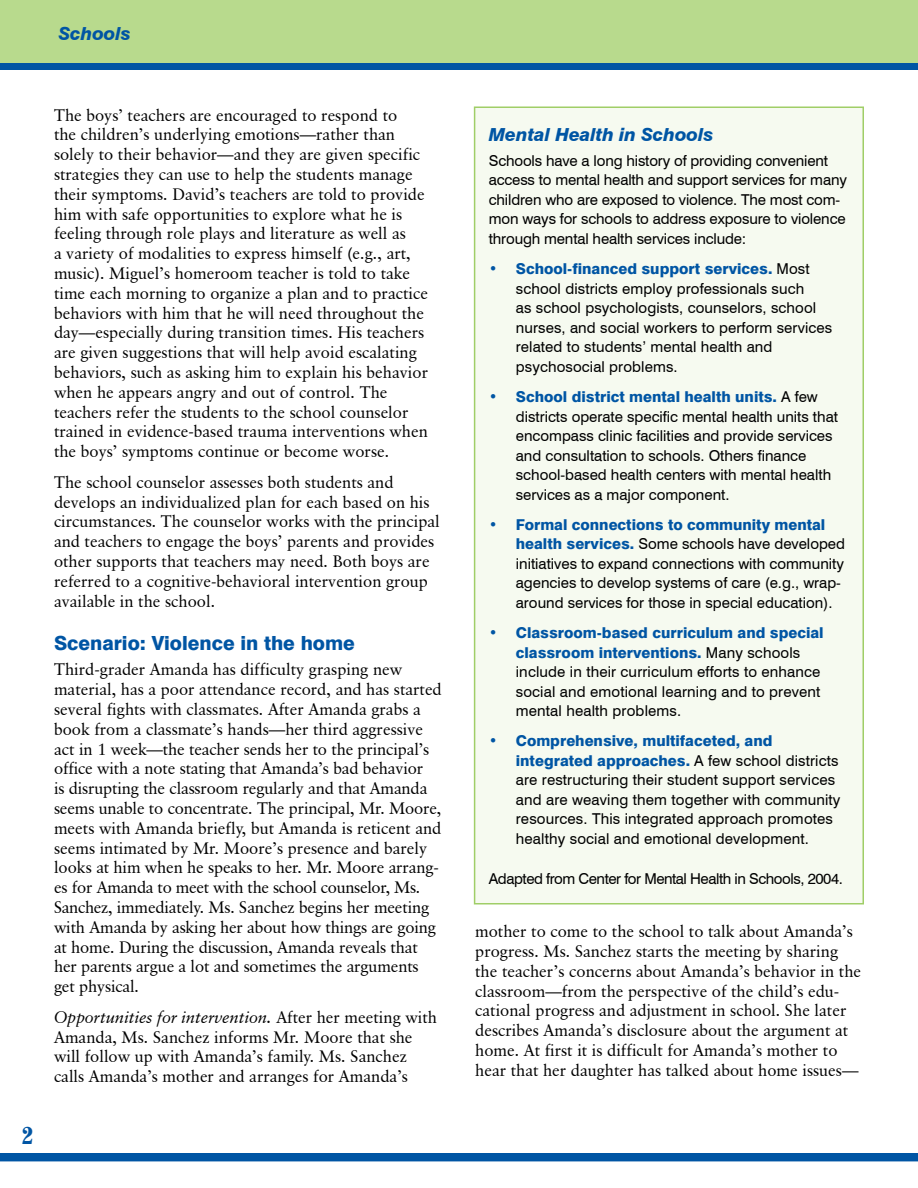
<style>
.page{position:relative;width:918px;height:1188px;background:#fff}
.page>*{position:absolute;margin:0;border:0;box-sizing:border-box;transform-origin:0 0}
.t1{font:700 condensed 24px "Century 725 BT";color:#0055a4}
.t2{font:800 19.5px "Swiss 721 BT";color:#0055a4}
.t3{font:italic 800 18px "Swiss 721 BT";letter-spacing:-.005em;color:#0055a4}
.t4{font:16.5px/19.8px "Classical Garamond BT";color:#000}
.t5{font:15px/19.5px "Swiss 721 BT";color:#000}
.t6{font:15px "Swiss 721 BT";letter-spacing:-.03em;color:#000}
.s1{font-style:italic}
.s2{font-weight:800;color:#0055a4}
</style>
<div class="page">
<div style="left:0;top:1153px;width:918px;height:8px;background:#0055a4"></div>
<div style="left:0;top:0;width:918px;height:63px;background:#b8da8d"></div>
<div style="left:0;top:63px;width:918px;height:7px;background:#0055a4"></div>
<div style="left:475px;top:107px;width:388px;height:797px;background:#f6faf0"></div>
<div style="left:474px;top:106px;width:390px;height:798px;border:2px solid #a0ce67"></div>
<p class="t3" style="left:58px;top:23px;width:74px">Schools</p>
<h1 class="t1" style="left:22px;top:1121px;width:13px">2</h1>
<p class="t4" style="left:54px;top:105px;width:376px">The boys’ teachers are encouraged to respond to<br>the children’s underlying emotions—rather than solely to their behavior—and they are given specific strategies they can use to help the students manage their symptoms. David’s teachers are told to provide him with safe opportunities to explore what he is feeling through role plays and literature as well as<br>a variety of modalities to express himself (e.g., art, music). Miguel’s homeroom teacher is told to take time each morning to organize a plan and to practice behaviors with him that he will need throughout the day—especially during transition times. His teachers are given suggestions that will help avoid escalating behaviors, such as asking him to explain his behavior when he appears angry and out of control. The teachers refer the students to the school counselor trained in evidence-based trauma interventions when the boys’ symptoms continue or become worse.</p>
<p class="t4" style="left:54px;top:472px;width:387px">The school counselor assesses both students and develops an individualized plan for each based on his circumstances. The counselor works with the principal and teachers to engage the boys’ parents and provides other supports that teachers may need. Both boys are referred to a cognitive-behavioral intervention group available in the school.</p>
<p class="t2" style="left:54px;top:631px;width:302px">Scenario: Violence in the home</p>
<p class="t4" style="left:54px;top:659px;width:389px">Third-grader Amanda has difficulty grasping new material, has a poor attendance record, and has started several fights with classmates. After Amanda grabs a book from a classmate’s hands—her third aggressive act in 1 week—the teacher sends her to the principal’s office with a note stating that Amanda’s bad behavior<br>is disrupting the classroom regularly and that Amanda seems unable to concentrate. The principal, Mr. Moore, meets with Amanda briefly, but Amanda is reticent and seems intimated by Mr. Moore’s presence and barely looks at him when he speaks to her. Mr. Moore arrang&shy;es for Amanda to meet with the school counselor, Ms.<br>Sanchez, immediately. Ms. Sanchez begins her meeting with Amanda by asking her about how things are going at home. During the discussion, Amanda reveals that her parents argue a lot and sometimes the arguments get physical.</p>
<p class="t4" style="left:54px;top:1007px;width:385px"><span class="s1">Opportunities for intervention.</span> After her meeting with Amanda, Ms. Sanchez informs Mr. Moore that she will follow up with Amanda’s family. Ms. Sanchez calls Amanda’s mother and arranges for Amanda’s</p>
<p class="t3" style="left:489px;top:124px;width:226px">Mental Health in Schools</p>
<p class="t5" style="left:489px;top:151px;width:360px">Schools have a long history of providing convenient access to mental health and support services for many children who are exposed to violence. The most com&shy;mon ways for schools to address exposure to violence through mental health services include:</p>
<p class="t5" style="left:516px;top:259px;width:318px;text-indent:-27px"><span class="s2">• School-financed support services.</span> Most school districts employ professionals such<br>as school psychologists, counselors, school nurses, and social workers to perform services related to students’ mental health and psychosocial problems.</p>
<p class="t5" style="left:516px;top:387px;width:324px;text-indent:-27px"><span class="s2">• School district mental health units.</span> A few districts operate specific mental health units that encompass clinic facilities and provide services and consultation to schools. Others finance school-based health centers with mental health services as a major component.</p>
<p class="t5" style="left:516px;top:515px;width:331px;text-indent:-27px"><span class="s2">• Formal connections to community mental health services.</span> Some schools have developed initiatives to expand connections with community agencies to develop systems of care (e.g., wrap&shy;around services for those in special education).</p>
<p class="t5" style="left:516px;top:623px;width:309px;text-indent:-27px"><span class="s2">• Classroom-based curriculum and special classroom interventions.</span> Many schools include in their curriculum efforts to enhance social and emotional learning and to prevent mental health problems.</p>
<p class="t5" style="left:516px;top:731px;width:326px;text-indent:-27px"><span class="s2">• Comprehensive, multifaceted, and integrated approaches.</span> A few school districts are restructuring their student support services and are weaving them together with community resources. This integrated approach promotes healthy social and emotional development.</p>
<p class="t6" style="left:489px;top:869px;width:356px">Adapted from Center for Mental Health in Schools, 2004.</p>
<p class="t4" style="left:475px;top:921px;width:387px">mother to come to the school to talk about Amanda’s progress. Ms. Sanchez starts the meeting by sharing the teacher’s concerns about Amanda’s behavior in the classroom—from the perspective of the child’s edu&shy;cational progress and adjustment in school. She later describes Amanda’s disclosure about the argument at home. At first it is difficult for Amanda’s mother to hear that her daughter has talked about home issues—</p>
</div>
